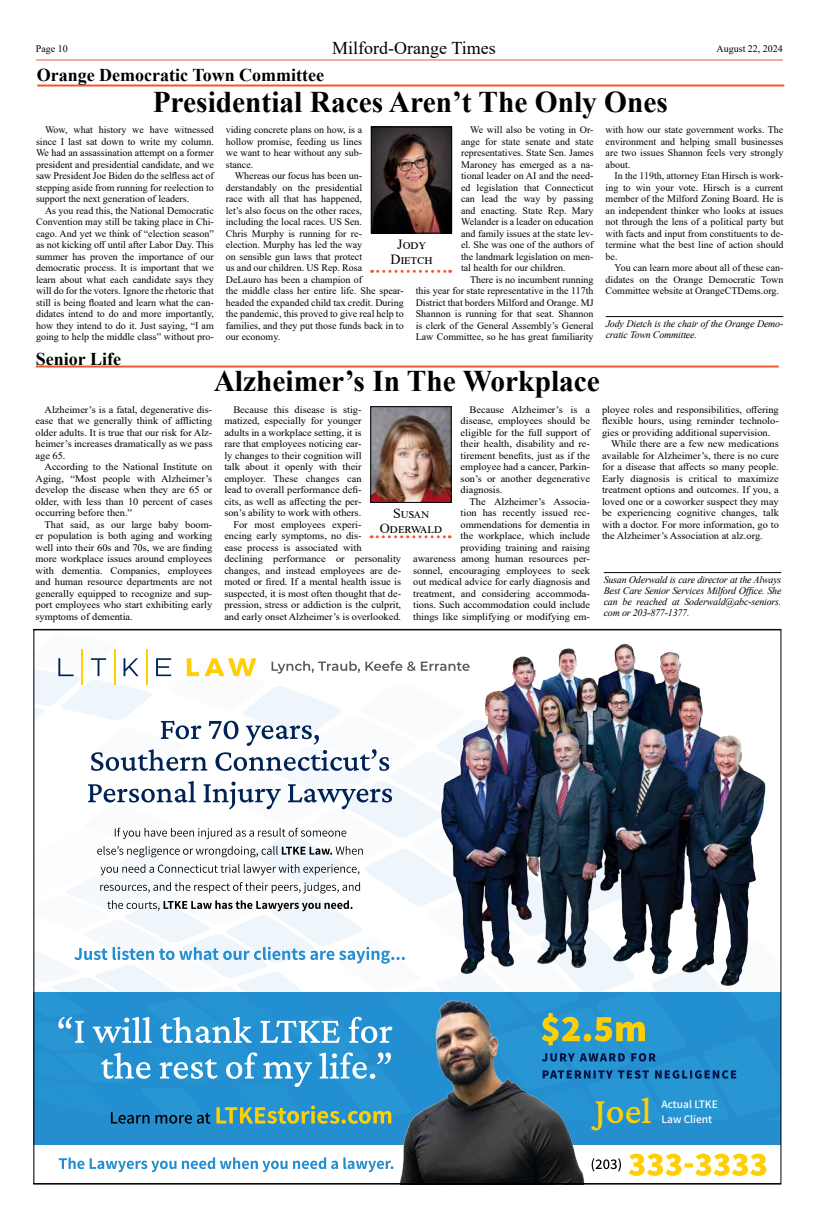
<style>
.page{position:relative;width:819px;height:1224px;background:#fff}
.page>*{position:absolute;margin:0;border:0;box-sizing:border-box;transform-origin:0 0}
.t1{font:500 37.5px "Crimson Pro";color:#ffcf01}
.t2{font:700 30px "Times New Roman";color:#000}
.t3{font:700 18px "Times New Roman";color:#000}
.t4{font:18px "Times New Roman";color:#000}
.t5{font:14px/15px "Times New Roman";letter-spacing:.065em;color:#000;text-align:center}
.t6{font:14px/15px "Times New Roman";color:#000;text-align:center}
.t7{font:600 11.5px/14.2px "Assistant";color:#fff}
.t8{font:10px/11.5px "Times New Roman";color:#000;text-align:justify}
.t9{font:10px/11.5px "Times New Roman";color:#000;text-align:justify;scale:1.04 1}
.t10{font:italic 10px/11px "Times New Roman";letter-spacing:-.02em;color:#000}
</style>
<div class="page">
<hr style="left:36px;top:59px;width:747px;height:1px;background:#f15830">
<img style="left:35px;top:643px;width:744px;height:540px">
<img style="left:373px;top:129px;width:77px;height:102px">
<div style="left:371px;top:127px;width:81px;height:106px;border:1px solid #000"></div>
<svg style="left:372px;top:270px;width:79px;height:3px"></svg>
<hr style="left:37px;top:85px;width:747px;height:2px;background:#f15830">
<hr style="left:606px;top:316px;width:177px;height:1px;background:#000">
<img style="left:372px;top:408px;width:77px;height:93px">
<div style="left:370px;top:406px;width:81px;height:97px;border:1px solid #000"></div>
<svg style="left:371px;top:535px;width:79px;height:3px"></svg>
<hr style="left:36px;top:366px;width:743px;height:2px;background:#f15830">
<hr style="left:604px;top:572px;width:177px;height:1px;background:#000">
<p class="t8" style="left:36px;top:43px;width:33px">Page 10</p>
<h3 class="t4" style="left:332px;top:35px;width:165px">Milford-Orange Times</h3>
<p class="t8" style="left:717px;top:43px;width:68px">August 22, 2024</p>
<h3 class="t3" style="left:37px;top:62px;width:289px">Orange Democratic Town Committee</h3>
<h2 class="t2" style="left:153px;top:80px;width:517px">Presidential Races Aren’t The Only Ones</h2>
<p class="t8" style="left:36px;top:124px;width:179px;text-indent:9px">Wow, what history we have witnessed since I last sat down to write my column.<br>We had an assassination attempt on a former president and presidential candidate, and we saw President Joe Biden do the selfless act of stepping aside from running for reelection to support the next generation of leaders.</p>
<p class="t8" style="left:36px;top:204px;width:179px;text-indent:9px">As you read this, the National Democratic Convention may still be taking place in Chi&shy;cago. And yet we think of “election season” as not kicking off until after Labor Day. This summer has proven the importance of our democratic process. It is important that we learn about what each candidate says they will do for the voters. Ignore the rhetoric that still is being floated and learn what the can&shy;didates intend to do and more importantly, how they intend to do it. Just saying, “I am going to help the middle class” without pro-</p>
<h3 class="t3" style="left:36px;top:346px;width:87px">Senior Life</h3>
<p class="t8" style="left:461px;top:124px;width:134px;text-indent:9px">We will also be voting in Or&shy;ange for state senate and state representatives. State Sen. James Maroney has emerged as a na&shy;tional leader on AI and the need&shy;ed legislation that Connecticut can lead the way by passing and enacting. State Rep. Mary Welander is a leader on education and family issues at the state lev&shy;el. She was one of the authors of the landmark legislation on men&shy;tal health for our children.</p>
<p class="t8" style="left:416px;top:273px;width:179px;text-indent:54px">There is no incumbent running this year for state representative in the 117th District that borders Milford and Orange. MJ Shannon is running for that seat. Shannon is clerk of the General Assembly’s General Law Committee, so he has great familiarity</p>
<p class="t8" style="left:226px;top:124px;width:138px">viding concrete plans on how, is a hollow promise, feeding us lines we want to hear without any sub&shy;stance.</p>
<p class="t8" style="left:226px;top:170px;width:179px;text-align:left;text-indent:9px">Whereas our focus has been un&shy;derstandably on the presidential<br>race with all that has happened,<br>let’s also focus on the other races,<br>including the local races. US Sen.<br>Chris Murphy is running for re-<br>election. Murphy has led the way<br>on sensible gun laws that protect<br>us and our children. US Rep. Rosa<br>DeLauro has been a champion of<br>the middle class her entire life. She spear&shy;headed the expanded child tax credit. During the pandemic, this proved to give real help to families, and they put those funds back in to our economy.</p>
<h3 class="t6" style="left:391px;top:236px;width:44px">Jody<br>Dietch</h3>
<p class="t8" style="left:606px;top:124px;width:179px">with how our state government works. The environment and helping small businesses are two issues Shannon feels very strongly about.</p>
<p class="t8" style="left:606px;top:170px;width:179px;text-indent:9px">In the 119th, attorney Etan Hirsch is work&shy;ing to win your vote. Hirsch is a current member of the Milford Zoning Board. He is an independent thinker who looks at issues not through the lens of a political party but with facts and input from constituents to de&shy;termine what the best line of action should be.</p>
<p class="t8" style="left:606px;top:262px;width:179px;text-indent:9px">You can learn more about all of these can&shy;didates on the Orange Democratic Town Committee website at OrangeCTDems.org.</p>
<p class="t10" style="left:606px;top:318px;width:179px">Jody Dietch is the chair of the Orange Demo&shy;cratic Town Committee.</p>
<h2 class="t2" style="left:214px;top:359px;width:388px">Alzheimer’s In The Workplace</h2>
<p class="t9" style="left:36px;top:404px;width:172px;text-indent:9px">Alzheimer’s is a fatal, degenerative dis&shy;ease that we generally think of afflicting older adults. It is true that our risk for Alz&shy;heimer’s increases dramatically as we pass age 65.</p>
<p class="t9" style="left:36px;top:461px;width:172px;text-indent:9px">According to the National Institute on Aging, “Most people with Alzheimer’s develop the disease when they are 65 or older, with less than 10 percent of cases occurring before then.”</p>
<p class="t9" style="left:36px;top:519px;width:172px;text-indent:9px">That said, as our large baby boom&shy;er population is both aging and working well into their 60s and 70s, we are finding more workplace issues around employees with dementia. Companies, employees and human resource departments are not generally equipped to recognize and sup&shy;port employees who start exhibiting early symptoms of dementia.</p>
<p class="t9" style="left:233px;top:404px;width:125px">Because this disease is stig-</p>
<p class="t9" style="left:224px;top:415px;width:134px">matized, especially for younger</p>
<p class="t9" style="left:224px;top:427px;width:133px">adults in a workplace setting, it is</p>
<p class="t9" style="left:224px;top:438px;width:133px">rare that employees noticing ear-</p>
<p class="t9" style="left:224px;top:450px;width:134px">ly changes to their cognition will</p>
<p class="t9" style="left:224px;top:461px;width:134px">talk about it openly with their</p>
<p class="t9" style="left:224px;top:473px;width:134px">employer. These changes can</p>
<p class="t9" style="left:224px;top:484px;width:133px">lead to overall performance defi-</p>
<p class="t9" style="left:224px;top:496px;width:133px">cits, as well as affecting the per-</p>
<p class="t9" style="left:224px;top:507px;width:133px">son’s ability to work with others.</p>
<p class="t9" style="left:233px;top:519px;width:125px">For most employees experi-</p>
<p class="t9" style="left:224px;top:530px;width:133px">encing early symptoms, no dis-</p>
<p class="t9" style="left:224px;top:542px;width:134px">ease process is associated with</p>
<p class="t9" style="left:224px;top:553px;width:172px">declining performance or personality</p>
<p class="t9" style="left:224px;top:565px;width:172px">changes, and instead employees are de-</p>
<p class="t9" style="left:224px;top:576px;width:172px">moted or fired. If a mental health issue is</p>
<p class="t9" style="left:224px;top:588px;width:172px">suspected, it is most often thought that de-</p>
<p class="t9" style="left:224px;top:599px;width:172px">pression, stress or addiction is the culprit,</p>
<p class="t9" style="left:224px;top:611px;width:172px">and early onset Alzheimer’s is overlooked.</p>
<p class="t9" style="left:461px;top:404px;width:126px;text-indent:9px">Because Alzheimer’s is a disease, employees should be eligible for the full support of their health, disability and re&shy;tirement benefits, just as if the employee had a cancer, Parkin&shy;son’s or another degenerative diagnosis.</p>
<p class="t9" style="left:413px;top:496px;width:172px;text-align:right">The Alzheimer’s Associa-<br>tion has recently issued rec&shy;ommendations for dementia in<br>the workplace, which include<br>providing training and raising<br>awareness among human resources per&shy;sonnel, encouraging employees to seek out medical advice for early diagnosis and treatment, and considering accommoda&shy;tions. Such accommodation could include things like simplifying or modifying em-</p>
<h3 class="t5" style="left:380px;top:505px;width:64px">Susan<br>Oderwald</h3>
<p class="t9" style="left:602px;top:404px;width:172px">ployee roles and responsibilities, offering</p>
<p class="t9" style="left:602px;top:415px;width:172px">flexible hours, using reminder technolo-</p>
<p class="t9" style="left:602px;top:427px;width:163px">gies or providing additional supervision.</p>
<p class="t9" style="left:611px;top:438px;width:163px">While there are a few new medications</p>
<p class="t9" style="left:602px;top:450px;width:172px">available for Alzheimer’s, there is no cure</p>
<p class="t9" style="left:602px;top:461px;width:172px">for a disease that affects so many people.</p>
<p class="t9" style="left:602px;top:473px;width:172px">Early diagnosis is critical to maximize</p>
<p class="t9" style="left:602px;top:484px;width:172px">treatment options and outcomes. If you, a</p>
<p class="t9" style="left:602px;top:496px;width:172px">loved one or a coworker suspect they may</p>
<p class="t9" style="left:602px;top:507px;width:172px">be experiencing cognitive changes, talk</p>
<p class="t9" style="left:602px;top:519px;width:172px">with a doctor. For more information, go to</p>
<p class="t9" style="left:602px;top:530px;width:156px">the Alzheimer’s Association at alz.org.</p>
<p class="t10" style="left:604px;top:574px;width:179px;text-align:justify">Susan Oderwald is care director at the Always Best Care Senior Services Milford Office. She can be reached at Soderwald@abc-seniors. com or 203-877-1377.</p>
<h1 class="t1" style="left:595px;top:1087px;width:59px">Joel</h1>
<p class="t7" style="left:661px;top:1097px;width:58px">Actual LTKE<br>Law Client</p>
</div>
